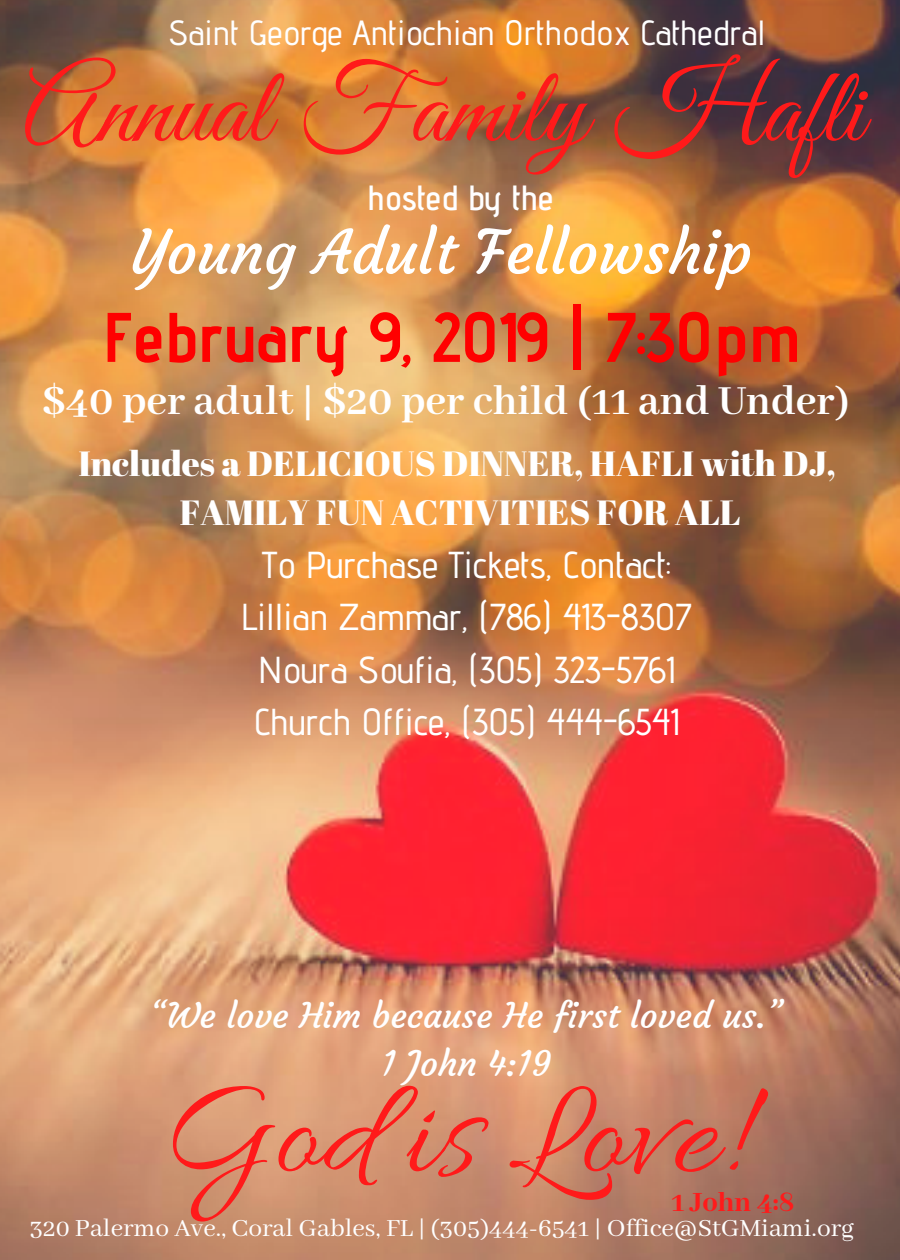
<style>
.page{position:relative;width:900px;height:1260px;background:#fff}
.page>*{position:absolute;margin:0;border:0;box-sizing:border-box;transform-origin:0 0}
.t1{font:139px "Allura";color:#ff1a1a}
.t2{font:107.5px "Great Vibes";color:#ff1a1a}
.t3{font:700 70px "Advent Pro";color:#f00}
.t4{font:60px "Courgette";color:#fff}
.t5{font:700 45px "Abhaya Libre";color:#fff}
.t6{font:500 37.5px/52.5px "Advent Pro";color:#fff;text-align:center}
.t7{font:35px/48.8px "Abril Fatface";color:#fff;text-align:center}
.t8{font:35px/48.8px "Courgette";color:#fff;text-align:center}
.t9{font:500 35px "Advent Pro";color:#fff}
.t10{font:600 35px "Advent Pro";color:#fff}
.t11{font:800 30.5px "Abhaya Libre";color:#ff1a1a}
.t12{font:27.5px "Abhaya Libre";color:#fff}
</style>
<div class="page">
<img style="left:0;top:0;width:900px;height:1260px">
<p class="t9" style="left:169px;top:11px;width:598px">Saint George Antiochian Orthodox Cathedral</p>
<h2 class="t2" style="left:23px;top:49px;width:842px">Annual Family Hafli</h2>
<p class="t10" style="left:367px;top:176px;width:187px">hosted by the</p>
<h3 class="t4" style="left:132px;top:215px;width:622px">Young Adult Fellowship</h3>
<h3 class="t3" style="left:102px;top:294px;width:699px">February 9, 2019 | 7:30pm</h3>
<p class="t5" style="left:42px;top:377px;width:809px">$40 per adult | $20 per child (11 and Under)</p>
<p class="t7" style="left:78px;top:438px;width:759px">Includes a DELICIOUS DINNER, HAFLI with DJ,<br>FAMILY FUN ACTIVITIES FOR ALL</p>
<p class="t6" style="left:241px;top:538px;width:453px">To Purchase Tickets, Contact:<br>Lillian Zammar, (786) 413-8307<br>Noura Soufia, (305) 323-5761<br>Church Office, (305) 444-6541</p>
<p class="t8" style="left:150px;top:991px;width:635px">“We love Him because He first loved us.”<br>1 John 4:19</p>
<h1 class="t1" style="left:163px;top:1057px;width:578px">God is Love!</h1>
<p class="t11" style="left:671px;top:1186px;width:125px">1 John 4:8</p>
<p class="t12" style="left:30px;top:1213px;width:826px">320 Palermo Ave., Coral Gables, FL | (305)444-6541 | Office@StGMiami.org</p>
</div>
